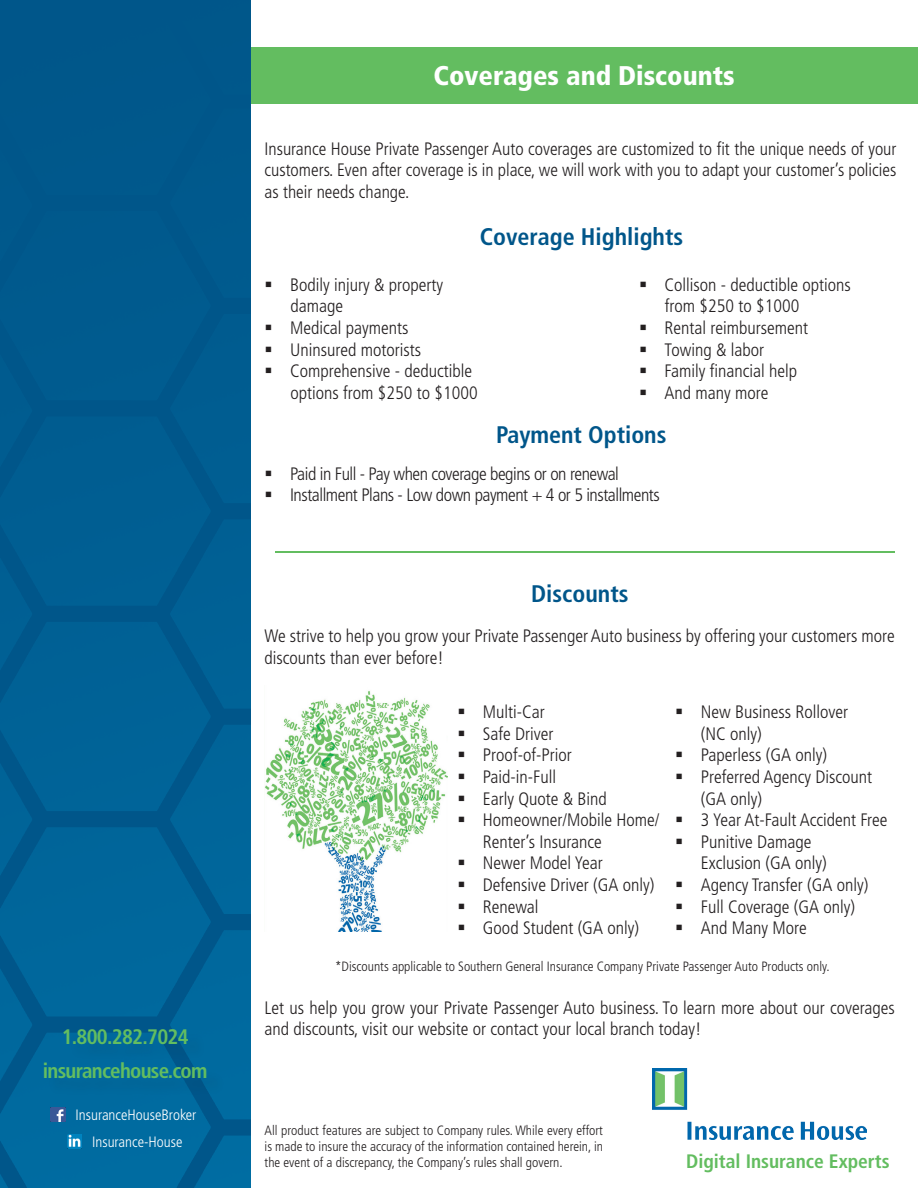
<style>
.page{position:relative;width:918px;height:1188px;background:#fff}
.page>*{position:absolute;margin:0;border:0;box-sizing:border-box;transform-origin:0 0}
.t1{font:900 condensed 27px "Frutiger LT Std";color:#fff}
.t2{font:700 condensed 24px "Frutiger LT Std";color:#00568a}
.subhead_new{font:700 condensed 21px "Frutiger LT Std";letter-spacing:-.035em;color:#63bd60}
.t3{font:700 condensed 19.5px "Frutiger LT Std";color:#63bd60}
.t4{font:300 condensed 18px/21.6px "Frutiger LT Std";color:#231f20}
.t5{font:300 condensed 18px "Frutiger LT Std";letter-spacing:-.025em;color:#231f20}
.t6{font:300 condensed 15px "Frutiger LT Std";color:#fff}
.t7{font:300 condensed 13.5px/16.2px "Frutiger LT Std";color:#231f20;text-align:justify}
</style>
<div class="page">
<div style="left:222px;top:48px;width:696px;height:56px;background:#63bd60"></div>
<img style="left:0;top:0;width:250px;height:1188px">
<div style="left:47px;top:1031px;width:178px;height:66px;background:#231f20;opacity:.1"></div>
<img style="left:67px;top:1134px;width:15px;height:15px">
<img style="left:50px;top:1107px;width:15px;height:15px">
<hr style="left:276px;top:551px;width:619px;height:2px;background:#63bd60">
<img style="left:265px;top:691px;width:182px;height:241px">
<img style="left:652px;top:1069px;width:215px;height:71px">
<p class="subhead_new" style="left:62px;top:1024px;width:128px">1.800.282.7024</p>
<p class="subhead_new" style="left:43px;top:1059px;width:166px">insurancehouse.com</p>
<p class="t6" style="left:76px;top:1106px;width:122px">InsuranceHouseBroker</p>
<p class="t6" style="left:92px;top:1133px;width:92px">Insurance-House</p>
<p class="t1" style="left:434px;top:59px;width:303px">Coverages and Discounts</p>
<p class="t4" style="left:265px;top:138px;width:633px;text-align:justify">Insurance House Private Passenger Auto coverages are customized to fit the unique needs of your customers. Even after coverage is in place, we will work with you to adapt your customer’s policies as their needs change.</p>
<p class="t2" style="left:480px;top:222px;width:205px">Coverage Highlights</p>
<p class="t4" style="left:290px;top:274px;width:155px">Bodily injury &amp; property</p>
<p class="t4" style="left:291px;top:296px;width:54px">damage</p>
<p class="t4" style="left:290px;top:317px;width:120px">Medical payments</p>
<p class="t4" style="left:290px;top:339px;width:133px">Uninsured motorists</p>
<p class="t4" style="left:290px;top:360px;width:184px">Comprehensive - deductible</p>
<p class="t4" style="left:291px;top:382px;width:189px">options from $250 to $1000</p>
<p class="t4" style="left:664px;top:274px;width:188px">Collison - deductible options</p>
<p class="t4" style="left:665px;top:296px;width:136px">from $250 to $1000</p>
<p class="t4" style="left:664px;top:317px;width:145px">Rental reimbursement</p>
<p class="t4" style="left:664px;top:339px;width:101px">Towing &amp; labor</p>
<p class="t4" style="left:664px;top:360px;width:134px">Family financial help</p>
<p class="t4" style="left:664px;top:382px;width:106px">And many more</p>
<p class="t2" style="left:496px;top:420px;width:172px">Payment Options</p>
<p class="t5" style="left:290px;top:463px;width:330px">Paid in Full - Pay when coverage begins or on renewal</p>
<p class="t5" style="left:290px;top:485px;width:371px">Installment Plans - Low down payment + 4 or 5 installments</p>
<p class="t2" style="left:531px;top:580px;width:99px">Discounts</p>
<p class="t4" style="left:265px;top:626px;width:632px">We strive to help you grow your Private Passenger Auto business by offering your customers more discounts than ever before!</p>
<p class="t4" style="left:701px;top:701px;width:149px">New Business Rollover</p>
<p class="t4" style="left:701px;top:723px;width:63px">(NC only)</p>
<p class="t4" style="left:701px;top:745px;width:128px">Paperless (GA only)</p>
<p class="t4" style="left:701px;top:766px;width:173px">Preferred Agency Discount</p>
<p class="t4" style="left:701px;top:788px;width:63px">(GA only)</p>
<p class="t4" style="left:701px;top:809px;width:188px">3 Year At-Fault Accident Free</p>
<p class="t4" style="left:701px;top:831px;width:112px">Punitive Damage</p>
<p class="t4" style="left:701px;top:853px;width:128px">Exclusion (GA only)</p>
<p class="t4" style="left:701px;top:874px;width:169px">Agency Transfer (GA only)</p>
<p class="t4" style="left:701px;top:896px;width:156px">Full Coverage (GA only)</p>
<p class="t4" style="left:701px;top:917px;width:107px">And Many More</p>
<p class="t7" style="left:335px;top:958px;width:496px">*Discounts applicable to Southern General Insurance Company Private Passenger Auto Products only.</p>
<p class="t4" style="left:265px;top:997px;width:632px">Let us help you grow your Private Passenger Auto business. To learn more about our coverages and discounts, visit our website or contact your local branch today!</p>
<p class="t4" style="left:483px;top:701px;width:63px">Multi-Car</p>
<p class="t4" style="left:483px;top:723px;width:72px">Safe Driver</p>
<p class="t4" style="left:483px;top:745px;width:90px">Proof-of-Prior</p>
<p class="t4" style="left:483px;top:766px;width:75px">Paid-in-Full</p>
<p class="t4" style="left:483px;top:788px;width:126px">Early Quote &amp; Bind</p>
<p class="t4" style="left:483px;top:809px;width:178px">Homeowner/Mobile Home/</p>
<p class="t4" style="left:483px;top:831px;width:120px">Renter’s Insurance</p>
<p class="t4" style="left:483px;top:853px;width:122px">Newer Model Year</p>
<p class="t4" style="left:483px;top:874px;width:173px">Defensive Driver (GA only)</p>
<p class="t4" style="left:483px;top:896px;width:57px">Renewal</p>
<p class="t4" style="left:483px;top:917px;width:158px">Good Student (GA only)</p>
<p class="t7" style="left:265px;top:1122px;width:340px">All product features are subject to Company rules. While every effort is made to insure the accuracy of the information contained herein, in the event of a discrepancy, the Company’s rules shall govern.</p>
<p class="t3" style="left:686px;top:1149px;width:205px">Digital Insurance Experts</p>
</div>
